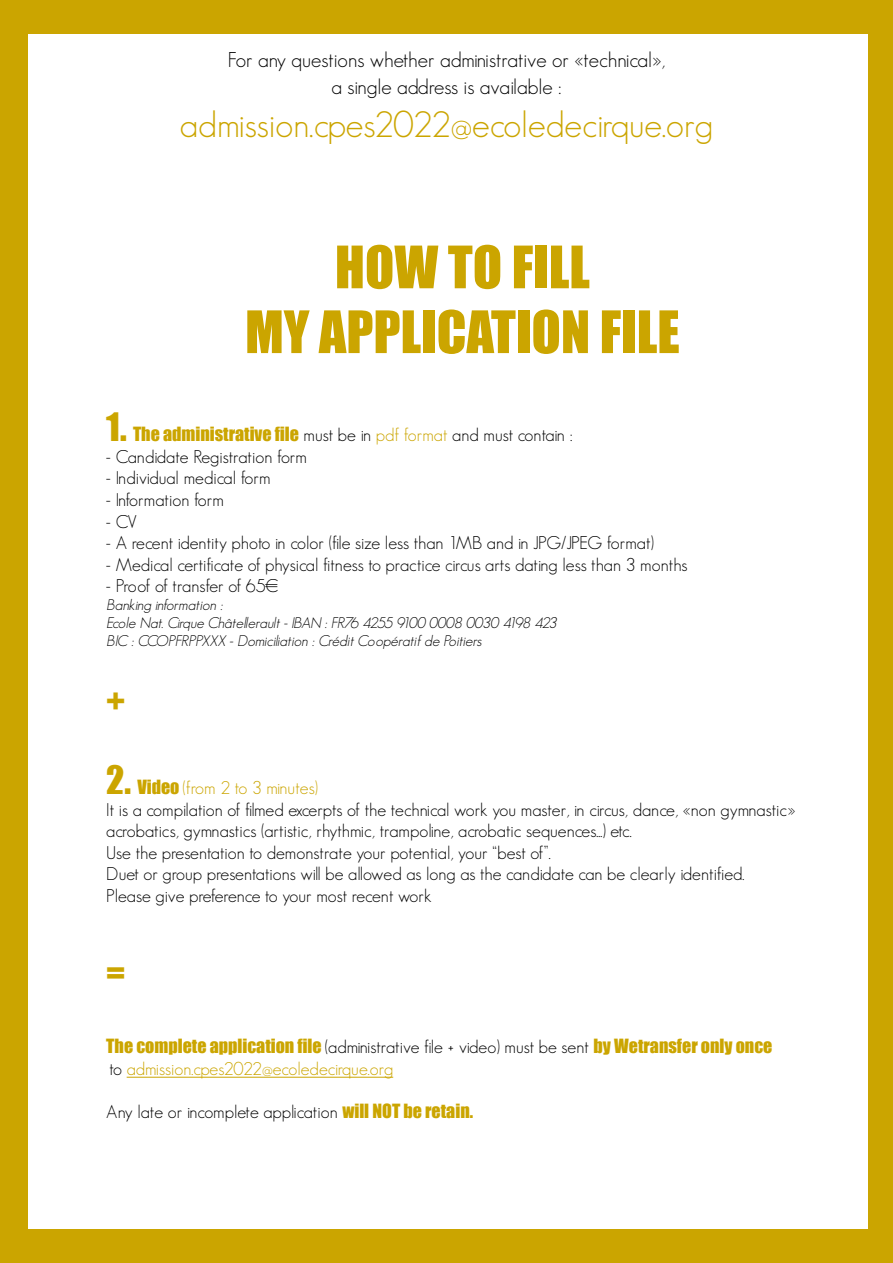
<style>
.page{position:relative;width:893px;height:1263px;background:#cba500}
.page>*{position:absolute;margin:0;border:0;box-sizing:border-box;transform-origin:0 0}
.t1{font:54px/64.8px "Impact";color:#cba500;text-align:center}
.t2{font:300 36px "Geosans";color:#cba500}
.t3{font:36px "Impact";color:#cba500}
.t4{font:300 21px/27px "Geosans";color:#000;text-align:center}
.t5{font:300 18px/21.6px "Geosans";color:#000}
.t6{font:18px "Impact";color:#cba500}
.t7{font:300 18px "Geosans";color:#cba500}
.t8{font:italic 300 15px/18px "Geosans";color:#000}
.s1{font-family:"Impact";font-weight:400;font-size:36px;color:#cba500}
.s2{font-family:"Impact";font-weight:400;color:#cba500}
.s3{color:#cba500}
.s4{font-family:"Geosans";font-weight:300;color:#000}
.s5{color:#000}
</style>
<div class="page">
<div style="left:28px;top:34px;width:839px;height:1195px;background:#fff"></div>
<hr style="left:127px;top:1077px;width:266px;height:1px;background:#cba500">
<p class="t4" style="left:228px;top:46px;width:439px">For any questions whether administrative or «technical», a single address is available :</p>
<h2 class="t2" style="left:180px;top:104px;width:535px">admission.cpes2022@ecoledecirque.org</h2>
<h1 class="t1" style="left:245px;top:233px;width:436px">HOW TO FILL<br>MY APPLICATION FILE</h1>
<p class="t5" style="left:106px;top:424px;width:468px"><span class="s1">1.</span> <span class="s2">The administrative file</span> must be in <span class="s3">pdf format</span> and must contain :</p>
<p class="t5" style="left:106px;top:446px;width:202px">- Candidate Registration form</p>
<p class="t5" style="left:106px;top:467px;width:166px">- Individual medical form</p>
<p class="t5" style="left:106px;top:489px;width:119px">- Information form</p>
<p class="t5" style="left:106px;top:510px;width:32px">- CV</p>
<p class="t5" style="left:106px;top:532px;width:549px">- A recent identity photo in color (file size less than 1MB and in JPG/JPEG format)</p>
<p class="t5" style="left:106px;top:554px;width:583px">- Medical certificate of physical fitness to practice circus arts dating less than 3 months</p>
<p class="t5" style="left:106px;top:575px;width:173px">- Proof of transfer of 65€</p>
<p class="t8" style="left:106px;top:596px;width:455px">Banking information :<br>Ecole Nat.Cirque Châtellerault-IBAN :FR76 4255 9100 0008 0030 4198 423<br>BIC :CCOPFRPPXXX -Domiciliation :CréditCoopératifde Poitiers</p>
<h2 class="t3" style="left:106px;top:673px;width:21px">+</h2>
<p class="t5" style="left:106px;top:777px;width:690px"><span class="s1">2.</span> <span class="s2">Video</span> <span class="s3">(from 2 to 3 minutes)<br></span>It is a compilation of filmed excerpts of the technical work you master, in circus, dance, «non gymnastic» acrobatics, gymnastics (artistic, rhythmic, trampoline, acrobatic sequences...) etc.<br>Use the presentation to demonstrate your potential, your “best of”.<br>Duet or group presentations will be allowed as long as the candidate can be clearly identified.<br>Please give preference to your most recent work</p>
<h2 class="t3" style="left:106px;top:945px;width:21px">=</h2>
<p class="t6" style="left:106px;top:1032px;width:668px">The complete application file <span class="s4">(administrative file + video) must be sent</span> by Wetransfer only once</p>
<p class="t7" style="left:109px;top:1058px;width:285px"><span class="s5">to</span> admission.cpes2022@ecoledecirque.org</p>
<p class="t5" style="left:106px;top:1101px;width:368px">Any late or incomplete application <span class="s2">will NOT be retain.</span></p>
</div>
